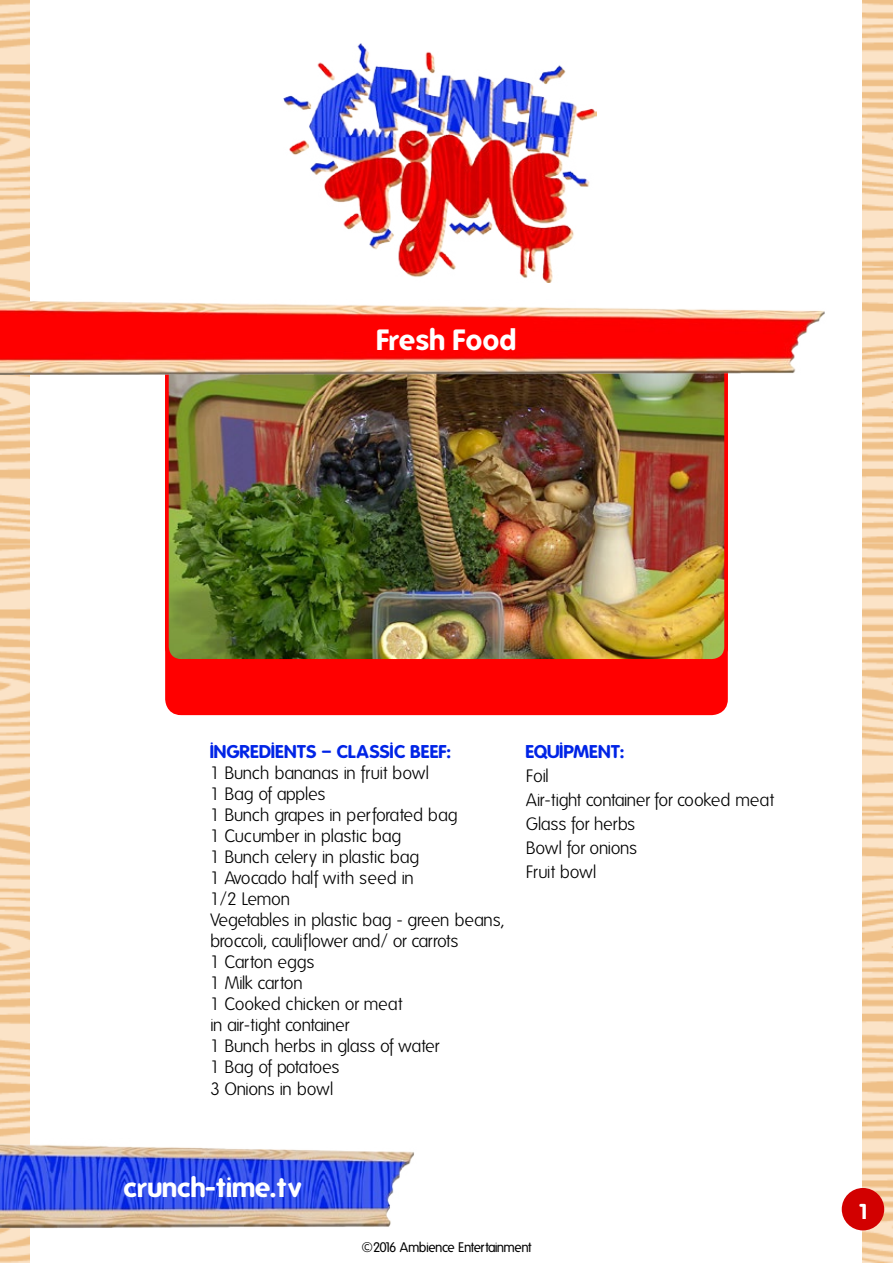
<style>
.page{position:relative;width:893px;height:1263px;background:#fff}
.page>*{position:absolute;margin:0;border:0;box-sizing:border-box;transform-origin:0 0}
.t1{font:700 28.5px "Folks";color:#fff}
.t2{font:700 27px "Folks";color:#fff}
.t3{font:700 21px "Folks";color:#fff}
.t4{font:300 18px/21px "Folks";letter-spacing:-.035em;color:#000}
.t5{font:700 18px "Folks";color:#0024e6}
.t6{font:300 18px "Folks";letter-spacing:-.015em;color:#000}
.t7{font:700 18px "Folks";letter-spacing:-.03em;color:#0024e6}
.t8{font:300 18px "Folks";color:#000}
.t9{font:13.5px "Folks";letter-spacing:-.045em;color:#000}
</style>
<div class="page">
<img style="left:0;top:1px;width:29px;height:1262px">
<img style="left:863px;top:0;width:30px;height:1262px">
<div style="left:165px;top:664px;width:563px;height:52px;background:#f00"></div>
<img style="left:0;top:1139px;width:414px;height:89px">
<img style="left:283px;top:43px;width:313px;height:239px">
<div style="left:842px;top:1188px;width:42px;height:42px;background:#d20000;border-radius:50%"></div>
<img style="left:165px;top:375px;width:563px;height:289px">
<img style="left:0;top:300px;width:893px;height:75px">
<p class="t1" style="left:377px;top:323px;width:141px">Fresh Food</p>
<p class="t5" style="left:210px;top:741px;width:242px">INGREDIENTS – CLASSIC BEEF:</p>
<p class="t4" style="left:210px;top:763px;width:221px">1 Bunch bananas in fruit bowl</p>
<p class="t4" style="left:210px;top:784px;width:117px">1 Bag of apples</p>
<p class="t4" style="left:210px;top:805px;width:249px">1 Bunch grapes in perforated bag</p>
<p class="t4" style="left:210px;top:826px;width:193px">1 Cucumber in plastic bag</p>
<p class="t4" style="left:210px;top:847px;width:211px">1 Bunch celery in plastic bag</p>
<p class="t6" style="left:210px;top:868px;width:206px">1 Avocado half with seed in</p>
<p class="t4" style="left:210px;top:889px;width:82px">½1/2 Lemon</p>
<p class="t4" style="left:210px;top:910px;width:296px">Vegetables in plastic bag - green beans, broccoli, cauliflower and/ or carrots</p>
<p class="t4" style="left:210px;top:952px;width:106px">1 Carton eggs</p>
<p class="t4" style="left:210px;top:973px;width:94px">1 Milk carton</p>
<p class="t4" style="left:210px;top:994px;width:194px">1 Cooked chicken or meat in air-tight container</p>
<p class="t4" style="left:210px;top:1036px;width:231px">1 Bunch herbs in glass of water</p>
<p class="t4" style="left:210px;top:1057px;width:131px">1 Bag of potatoes</p>
<p class="t4" style="left:210px;top:1078px;width:125px">3 Onions in bowl</p>
<p class="t7" style="left:526px;top:741px;width:100px">EQUIPMENT:</p>
<p class="t4" style="left:526px;top:766px;width:25px">Foil</p>
<p class="t4" style="left:526px;top:790px;width:250px">Air-tight container for cooked meat</p>
<p class="t4" style="left:526px;top:814px;width:111px">Glass for herbs</p>
<p class="t4" style="left:526px;top:838px;width:113px">Bowl for onions</p>
<p class="t8" style="left:526px;top:862px;width:72px">Fruit bowl</p>
<h2 class="t2" style="left:124px;top:1171px;width:179px">crunch-time.tv</h2>
<p class="t9" style="left:362px;top:1240px;width:171px">©2016 Ambience Entertainment</p>
<p class="t3" style="left:859px;top:1199px;width:10px">1</p>
</div>
